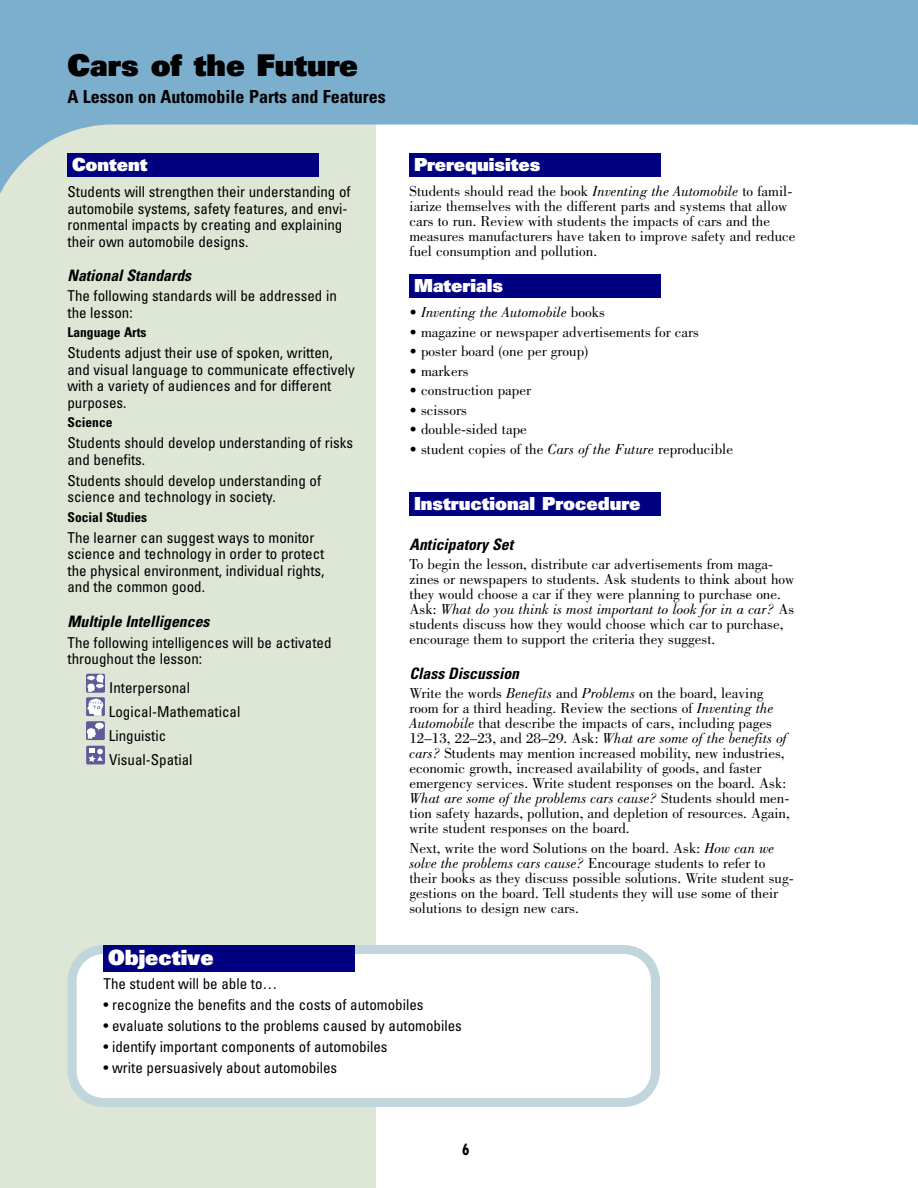
<style>
.page{position:relative;width:918px;height:1188px;background:#fff}
.page>*{position:absolute;margin:0;border:0;box-sizing:border-box;transform-origin:0 0}
.t1{font:30px "Univers LT Std X Black";color:#000}
.t2{font:21px "Univers LT Std X Black";color:#fff}
.t3{font:18px "Univers LT Std X Black";color:#fff}
.t4{font:700 condensed 18px "Univers LT Std";color:#000}
.t5{font:italic 700 condensed 15.75px "Univers LT Std";color:#000}
.t6{font:15px/15px "Bodoni Std";color:#000}
.t7{font:condensed 15px/16.5px "Univers LT Std";color:#000}
.t8{font:italic 15px "Bodoni Std";color:#000}
.t9{font:700 condensed 15px "Futura Std";color:#000}
.t10{font:700 condensed 13.5px "Univers LT Std";color:#000}
.s1{font-style:italic}
.s2{font-style:normal}
</style>
<div class="page">
<div style="left:0;top:0;width:376px;height:1188px;background:#dee6d5"></div>
<svg style="left:0;top:0;width:911px;height:194px;fill:#7caece"></svg>
<svg style="left:911px;top:0;width:7px;height:125px"></svg>
<svg style="left:86px;top:721px;width:19px;height:19px"></svg>
<svg style="left:86px;top:722px;width:18px;height:17px"></svg>
<div style="left:86px;top:746px;width:19px;height:18px;background:#605a9a;border-radius:2px"></div>
<svg style="left:89px;top:748px;width:14px;height:14px"></svg>
<svg style="left:86px;top:674px;width:19px;height:42px"></svg>
<div style="left:68px;top:153px;width:252px;height:23px;background:#000080"></div>
<div style="left:410px;top:492px;width:252px;height:23px;background:#000080"></div>
<div style="left:410px;top:274px;width:252px;height:24px;background:#000080"></div>
<div style="left:410px;top:153px;width:252px;height:23px;background:#000080"></div>
<svg style="left:68px;top:945px;width:592px;height:162px"></svg>
<div style="left:104px;top:945px;width:252px;height:27px;background:#000080"></div>
<h1 class="t1" style="left:68px;top:54px;width:292px">Cars of the Future</h1>
<p class="t4" style="left:68px;top:90px;width:320px">A Lesson on Automobile Parts and Features</p>
<p class="t3" style="left:72px;top:158px;width:77px">Content</p>
<p class="t7" style="left:67px;top:185px;width:285px">Students will strengthen their understanding of automobile systems, safety features, and envi&shy;ronmental impacts by creating and explaining their own automobile designs.</p>
<p class="t5" style="left:68px;top:270px;width:125px">National Standards</p>
<p class="t7" style="left:67px;top:289px;width:271px">The following standards will be addressed in the lesson:</p>
<p class="t10" style="left:68px;top:328px;width:81px">Language Arts</p>
<p class="t7" style="left:67px;top:346px;width:289px">Students adjust their use of spoken, written, and visual language to communicate effectively with a variety of audiences and for different purposes.</p>
<p class="t10" style="left:68px;top:418px;width:47px">Science</p>
<p class="t7" style="left:67px;top:436px;width:287px">Students should develop understanding of risks and benefits.</p>
<p class="t7" style="left:67px;top:474px;width:255px">Students should develop understanding of science and technology in society.</p>
<p class="t10" style="left:68px;top:512px;width:81px">Social Studies</p>
<p class="t7" style="left:67px;top:531px;width:259px">The learner can suggest ways to monitor science and technology in order to protect the physical environment, individual rights, and the common good.</p>
<p class="t5" style="left:68px;top:616px;width:144px">Multiple Intelligences</p>
<p class="t7" style="left:67px;top:636px;width:266px">The following intelligences will be activated throughout the lesson:</p>
<p class="t7" style="left:109px;top:677px;width:133px;line-height:24px">Interpersonal<br>Logical-Mathematical<br>Linguistic<br>Visual-Spatial</p>
<h2 class="t2" style="left:108px;top:950px;width:107px">Objective</h2>
<p class="t3" style="left:414px;top:158px;width:128px">Prerequisites</p>
<p class="t6" style="left:409px;top:185px;width:388px">Students should read the book <span class="s1">Inventing the Automobile</span> to famil&shy;iarize themselves with the different parts and systems that allow cars to run. Review with students the impacts of cars and the measures manufacturers have taken to improve safety and reduce fuel consumption and pollution.</p>
<p class="t3" style="left:414px;top:279px;width:91px">Materials</p>
<p class="t8" style="left:409px;top:307px;width:197px"><span class="s2">•</span> Inventing the Automobile <span class="s2">books</span></p>
<p class="t6" style="left:409px;top:326px;width:291px">• magazine or newspaper advertisements for cars</p>
<p class="t6" style="left:409px;top:345px;width:180px">• poster board (one per group)</p>
<p class="t6" style="left:409px;top:365px;width:61px">• markers</p>
<p class="t6" style="left:409px;top:384px;width:123px">• construction paper</p>
<p class="t6" style="left:409px;top:404px;width:59px">• scissors</p>
<p class="t6" style="left:409px;top:423px;width:119px">• double-sided tape</p>
<p class="t6" style="left:409px;top:443px;width:325px">• student copies of the <span class="s1">Cars of the Future</span> reproducible</p>
<p class="t3" style="left:414px;top:497px;width:228px">Instructional Procedure</p>
<p class="t5" style="left:410px;top:538px;width:105px">Anticipatory Set</p>
<p class="t6" style="left:409px;top:558px;width:386px">To begin the lesson, distribute car advertisements from maga&shy;zines or newspapers to students. Ask students to think about how they would choose a car if they were planning to purchase one.<br>Ask: <span class="s1">What do you think is most important to look for in a car?</span> As students discuss how they would choose which car to purchase, encourage them to support the criteria they suggest.</p>
<p class="t5" style="left:410px;top:667px;width:111px">Class Discussion</p>
<p class="t6" style="left:409px;top:687px;width:382px">Write the words <span class="s1">Benefits</span> and <span class="s1">Problems</span> on the board, leaving room for a third heading. Review the sections of <span class="s1">Inventing the Automobile</span> that describe the impacts of cars, including pages 12–13, 22–23, and 28–29. Ask: <span class="s1">What are some of the benefits of cars?</span> Students may mention increased mobility, new industries, economic growth, increased availability of goods, and faster emergency services. Write student responses on the board. Ask:<br><span class="s1">What are some of the problems cars cause?</span> Students should men&shy;tion safety hazards, pollution, and depletion of resources. Again, write student responses on the board.</p>
<p class="t6" style="left:409px;top:842px;width:386px">Next, write the word Solutions on the board. Ask: <span class="s1">How can we solve the problems cars cause?</span> Encourage students to refer to their books as they discuss possible solutions. Write student sug&shy;gestions on the board. Tell students they will use some of their solutions to design new cars.</p>
<p class="t7" style="left:104px;top:977px;width:176px">The student will be able to…</p>
<p class="t7" style="left:103px;top:998px;width:322px">• recognize the benefits and the costs of automobiles</p>
<p class="t7" style="left:103px;top:1019px;width:360px">• evaluate solutions to the problems caused by automobiles</p>
<p class="t7" style="left:103px;top:1040px;width:286px">• identify important components of automobiles</p>
<p class="t7" style="left:103px;top:1061px;width:235px">• write persuasively about automobiles</p>
<p class="t9" style="left:462px;top:1143px;width:9px">6</p>
</div>
